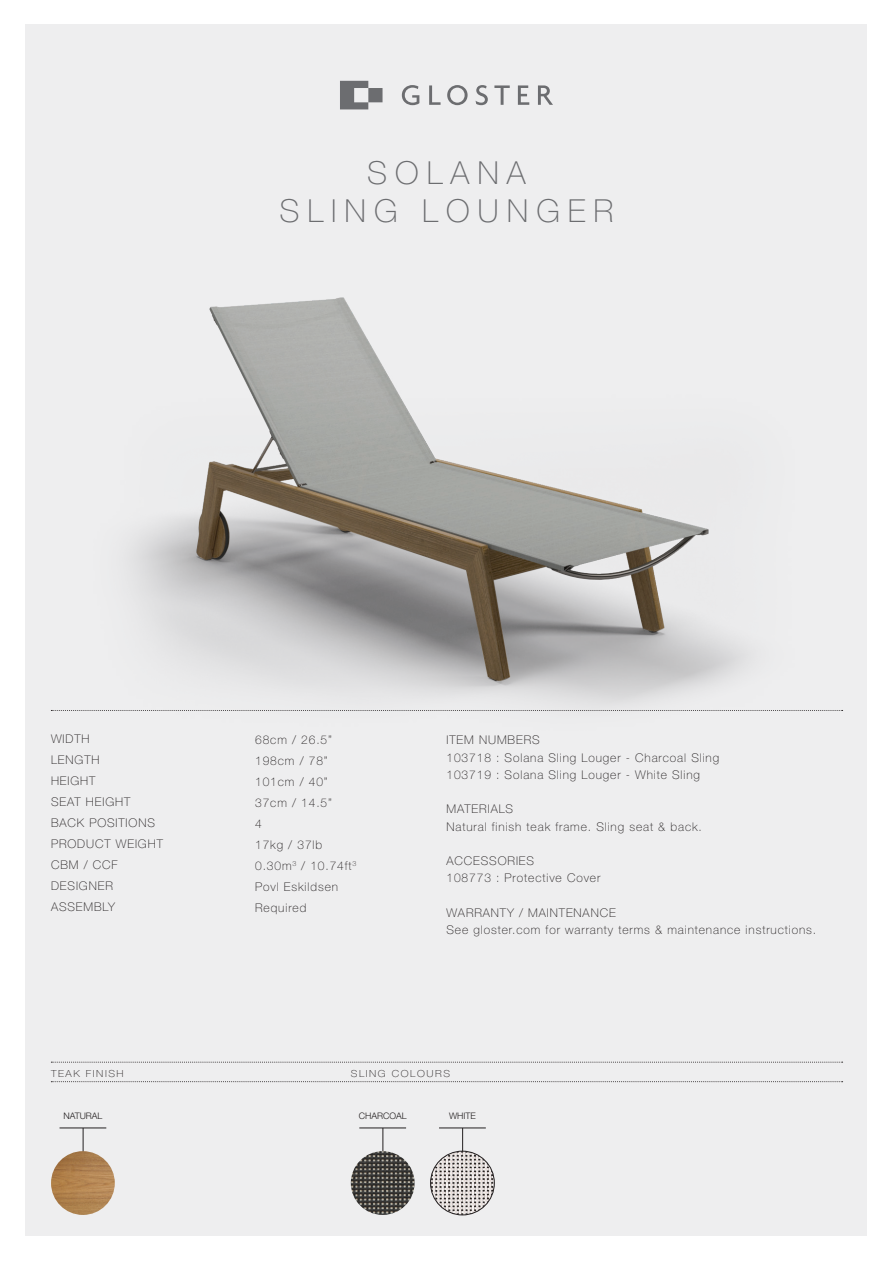
<style>
.page{position:relative;width:893px;height:1263px;background:#fff}
.page>*{position:absolute;margin:0;border:0;box-sizing:border-box;transform-origin:0 0}
.t1{font:100 31.8px "Helvetica Neue LT Pro";letter-spacing:.25em;color:#6c6d70}
.t2{font:100 12px "Helvetica Neue LT Pro";letter-spacing:.075em;color:#231f20}
.t3{font:100 9.75px "Helvetica Neue LT Pro";letter-spacing:.15em;color:#231f20;scale:1.08 1}
.t4{font:300 9px "Helvetica Neue LT Pro";color:#231f20}
</style>
<div class="page">
<div style="left:26px;top:24px;width:841px;height:1212px;background:#eeeeef"></div>
<svg style="left:51px;top:1081px;width:792px;height:1px"></svg>
<svg style="left:51px;top:1062px;width:792px;height:1px"></svg>
<svg style="left:340px;top:81px;width:213px;height:28px"></svg>
<img style="left:130px;top:298px;width:619px;height:407px">
<svg style="left:51px;top:710px;width:792px;height:1px"></svg>
<hr style="left:359px;top:1128px;width:47px;height:1px;background:#231f20">
<svg style="left:383px;top:1128px;width:1px;height:23px"></svg>
<img style="left:351px;top:1151px;width:64px;height:64px;border-radius:32px">
<hr style="left:439px;top:1128px;width:47px;height:1px;background:#231f20">
<svg style="left:462px;top:1128px;width:1px;height:23px"></svg>
<img style="left:431px;top:1151px;width:63px;height:64px;border-radius:32px">
<div style="left:430px;top:1151px;width:64px;height:64px;border:1px solid #231f20;border-radius:50%"></div>
<hr style="left:60px;top:1128px;width:46px;height:1px;background:#231f20">
<svg style="left:83px;top:1128px;width:1px;height:23px"></svg>
<img style="left:51px;top:1151px;width:64px;height:64px;border-radius:32px">
<p class="t1" style="left:367px;top:154px;width:160px">SOLANA</p>
<p class="t1" style="left:279px;top:192px;width:336px">SLING LOUNGER</p>
<p class="t2" style="left:51px;top:731px;width:40px">WIDTH</p>
<p class="t2" style="left:51px;top:752px;width:50px">LENGTH</p>
<p class="t2" style="left:51px;top:773px;width:46px">HEIGHT</p>
<p class="t2" style="left:51px;top:794px;width:81px">SEAT HEIGHT</p>
<p class="t2" style="left:51px;top:815px;width:105px">BACK POSITIONS</p>
<p class="t2" style="left:51px;top:836px;width:113px">PRODUCT WEIGHT</p>
<p class="t2" style="left:51px;top:857px;width:68px">CBM / CCF</p>
<p class="t2" style="left:51px;top:878px;width:63px">DESIGNER</p>
<p class="t2" style="left:51px;top:899px;width:66px">ASSEMBLY</p>
<p class="t3" style="left:51px;top:1067px;width:69px">TEAK FINISH</p>
<p class="t4" style="left:63px;top:1111px;width:41px">NATURAL</p>
<p class="t2" style="left:255px;top:733px;width:78px">68cm / 26.5”</p>
<p class="t2" style="left:255px;top:754px;width:74px">198cm / 78”</p>
<p class="t2" style="left:255px;top:775px;width:74px">101cm / 40”</p>
<p class="t2" style="left:255px;top:796px;width:78px">37cm / 14.5”</p>
<p class="t2" style="left:255px;top:817px;width:8px">4</p>
<p class="t2" style="left:255px;top:838px;width:69px">17kg / 37lb</p>
<p class="t2" style="left:255px;top:859px;width:103px">0.30m<sup>3</sup> / 10.74ft<sup>3</sup></p>
<p class="t2" style="left:255px;top:880px;width:84px">Povl Eskildsen</p>
<p class="t2" style="left:255px;top:901px;width:53px">Required</p>
<p class="t2" style="left:446px;top:733px;width:95px">ITEM NUMBERS</p>
<p class="t2" style="left:446px;top:750px;width:274px">103718 : Solana Sling Louger - Charcoal Sling</p>
<p class="t2" style="left:446px;top:767px;width:255px">103719 : Solana Sling Louger - White Sling</p>
<p class="t2" style="left:446px;top:802px;width:68px">MATERIALS</p>
<p class="t2" style="left:446px;top:819px;width:257px">Natural finish teak frame. Sling seat &amp; back.</p>
<p class="t2" style="left:446px;top:854px;width:89px">ACCESSORIES</p>
<p class="t2" style="left:446px;top:871px;width:155px">108773 : Protective Cover</p>
<p class="t2" style="left:446px;top:905px;width:171px">WARRANTY / MAINTENANCE</p>
<p class="t2" style="left:446px;top:923px;width:371px">See gloster.com for warranty terms &amp; maintenance instructions.</p>
<p class="t3" style="left:351px;top:1067px;width:93px">SLING COLOURS</p>
<p class="t4" style="left:359px;top:1111px;width:49px">CHARCOAL</p>
<p class="t4" style="left:449px;top:1111px;width:28px">WHITE</p>
</div>
